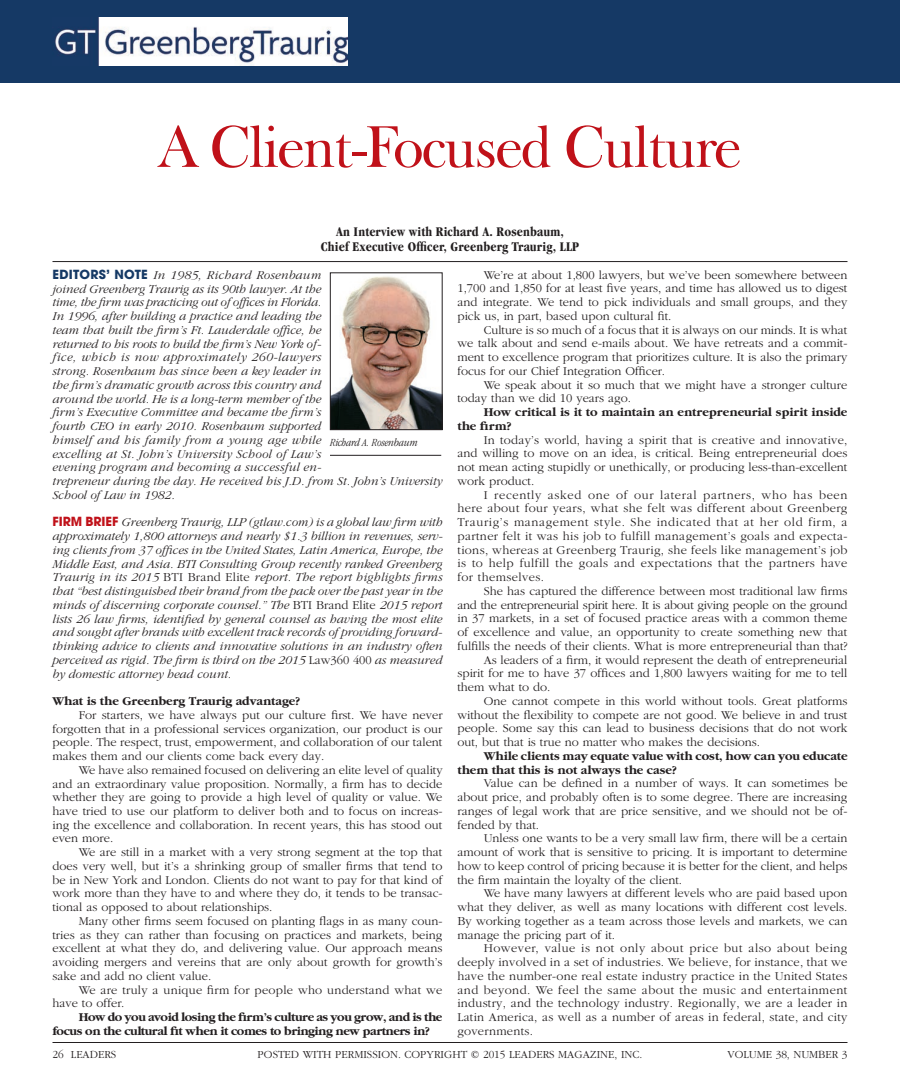
<style>
.page{position:relative;width:900px;height:1080px;background:#fff}
.page>*{position:absolute;margin:0;border:0;box-sizing:border-box;transform-origin:0 0}
.t1{font:60px "Frys Baskerville BT";letter-spacing:-.04em;color:#c01119}
.t2{font:700 condensed 13.75px/15px "Garamond";letter-spacing:.01em;color:#231f20;text-align:center}
.t3{font:300 12.5px/13.8px "Garamond";color:#231f20;text-align:justify}
.t4{font:italic 300 12.5px/13.8px "Garamond";color:#231f20}
.t5{font:700 12.5px/13.8px "Garamond";color:#231f20}
.t6{font:700 12.5px/13.8px "Garamond";letter-spacing:-.03em;color:#231f20}
.t7{font:300 12.5px "Garamond";letter-spacing:-.02em;color:#231f20}
.t8{font:300 12.5px/13.8px "Garamond";letter-spacing:.02em;color:#231f20}
.t9{font:300 11.25px "Garamond";color:#231f20}
.t10{font:italic 300 condensed 11.25px "Garamond";color:#231f20}
.s1{font-family:"Avant Garde";font-weight:700;font-style:normal;color:#153965}
.s2{font-family:"Avant Garde";font-weight:700;font-style:normal;color:#c01119}
.s3{font-style:normal}
</style>
<div class="page">
<div style="left:0;top:0;width:900px;height:82px;background:#153965"></div>
<img style="left:55px;top:17px;width:292px;height:48px">
<img style="left:332px;top:276px;width:108px;height:152px">
<div style="left:330px;top:272px;width:112px;height:158px;border:1px solid #231f20"></div>
<hr style="left:330px;top:455px;width:111px;height:1px;background:#231f20">
<hr style="left:52px;top:261px;width:796px;height:1px;background:#231f20">
<hr style="left:52px;top:1042px;width:796px;height:1px;background:#231f20">
<h1 class="t1" style="left:159px;top:109px;width:584px">A Client-Focused Culture</h1>
<p class="t2" style="left:321px;top:224px;width:260px">An Interview with Richard A. Rosenbaum,<br>Chief Executive Officer, Greenberg Traurig, LLP</p>
<p class="t4" style="left:52px;top:268px;width:391px"><span class="s1">EDITORS’ NOTE</span> In 1985, Richard Rosenbaum<br>joined Greenberg Traurig as its 90th lawyer. At the<br>time, the firm was practicing out ofoffices in Florida.<br>In 1996, after building a practice and leading the<br>team that built the firm’s Ft. Lauderdale office, he<br>returned to his roots to build the firm’s New York of-<br>fice, which is now approximately 260-lawyers<br>strong. Rosenbaum has since been a key leader in<br>the firm’s dramatic growth across this country and<br>around the world. He is a long-term member ofthe<br>firm’s Executive Committee and became the firm’s<br>fourth CEO in early 2010. Rosenbaum supported<br>himselfand his family from a young age while<br>excelling at St. John’s University School ofLaw’s<br>evening program and becoming a successful en-<br>trepreneur during the day. He received his J.D. from St. John’s University School ofLaw in 1982.</p>
<p class="t4" style="left:52px;top:516px;width:392px;text-align:justify"><span class="s2">FIRM BRIEF</span> Greenberg Traurig, LLP (gtlaw.com) is a global law firm with approximately 1,800 attorneys and nearly $1.3 billion in revenues, serv&shy;ing clients from 37 offices in the United States, Latin America, Europe, the Middle East, and Asia. BTI Consulting Group recently ranked Greenberg Traurig in its 2015 <span class="s3">BTI Brand Elite</span> report. The report highlights firms that “best distinguished their brand from the pack over the past year in the minds ofdiscerning corporate counsel.” The <span class="s3">BTI Brand Elite</span> 2015 report lists 26 law firms, identified by general counsel as having the most elite and sought after brands with excellent track records ofproviding forward&shy;thinking advice to clients and innovative solutions in an industry often perceived as rigid. The firm is third on the 2015 <span class="s3">Law360 400</span> as measured by domestic attorney head count.</p>
<p class="t5" style="left:52px;top:694px;width:250px">What is the Greenberg Traurig advantage?</p>
<p class="t3" style="left:52px;top:708px;width:392px;text-indent:26px">For starters, we have always put our culture first. We have never forgotten that in a professional services organization, our product is our people. The respect, trust, empowerment, and collaboration of our talent makes them and our clients come back every day.</p>
<p class="t3" style="left:52px;top:763px;width:392px;text-indent:26px">We have also remained focused on delivering an elite level of quality and an extraordinary value proposition. Normally, a firm has to decide whether they are going to provide a high level of quality or value. We have tried to use our platform to deliver both and to focus on increas&shy;ing the excellence and collaboration. In recent years, this has stood out even more.</p>
<p class="t3" style="left:52px;top:846px;width:392px;text-indent:26px">We are still in a market with a very strong segment at the top that does very well, but it’s a shrinking group of smaller firms that tend to be in New York and London. Clients do not want to pay for that kind of work more than they have to and where they do, it tends to be transac&shy;tional as opposed to about relationships.</p>
<p class="t3" style="left:52px;top:914px;width:392px;text-indent:26px">Many other firms seem focused on planting flags in as many coun&shy;tries as they can rather than focusing on practices and markets, being excellent at what they do, and delivering value. Our approach means avoiding mergers and vereins that are only about growth for growth’s sake and add no client value.</p>
<p class="t8" style="left:52px;top:983px;width:392px;text-indent:26px">We are truly a unique firm for people who understand what we have to offer.</p>
<p class="t6" style="left:52px;top:1011px;width:392px;text-indent:26px">How do you avoid losing the firm’s culture as you grow, and is the focus on the cultural fit when it comes to bringing new partners in?</p>
<p class="t10" style="left:330px;top:437px;width:89px">Richard A. Rosenbaum</p>
<p class="t3" style="left:457px;top:268px;width:392px;text-indent:26px">We’re at about 1,800 lawyers, but we’ve been somewhere between 1,700 and 1,850 for at least five years, and time has allowed us to digest and integrate. We tend to pick individuals and small groups, and they pick us, in part, based upon cultural fit.</p>
<p class="t3" style="left:457px;top:323px;width:392px;text-indent:26px">Culture is so much of a focus that it is always on our minds. It is what we talk about and send e-mails about. We have retreats and a commit&shy;ment to excellence program that prioritizes culture. It is also the primary focus for our Chief Integration Officer.</p>
<p class="t3" style="left:457px;top:378px;width:391px;text-indent:26px">We speak about it so much that we might have a stronger culture today than we did 10 years ago.</p>
<p class="t5" style="left:457px;top:406px;width:392px;text-indent:26px">How critical is it to maintain an entrepreneurial spirit inside the firm?</p>
<p class="t3" style="left:457px;top:433px;width:392px;text-indent:26px">In today’s world, having a spirit that is creative and innovative, and willing to move on an idea, is critical. Being entrepreneurial does not mean acting stupidly or unethically, or producing less-than-excellent work product.</p>
<p class="t3" style="left:457px;top:488px;width:392px;text-indent:26px">I recently asked one of our lateral partners, who has been here about four years, what she felt was different about Greenberg Traurig’s management style. She indicated that at her old firm, a partner felt it was his job to fulfill management’s goals and expecta&shy;tions, whereas at Greenberg Traurig, she feels like management’s job is to help fulfill the goals and expectations that the partners have for themselves.</p>
<p class="t3" style="left:484px;top:584px;width:365px">She has captured the difference between most traditional law firms</p>
<p class="t7" style="left:457px;top:598px;width:392px">and the entrepreneurial spirit here. It is about giving people on the ground</p>
<p class="t3" style="left:457px;top:612px;width:391px">in 37 markets, in a set of focused practice areas with a common theme</p>
<p class="t3" style="left:457px;top:626px;width:391px">of excellence and value, an opportunity to create something new that</p>
<p class="t3" style="left:457px;top:639px;width:391px">fulfills the needs of their clients. What is more entrepreneurial than that?</p>
<p class="t3" style="left:484px;top:653px;width:365px">As leaders of a firm, it would represent the death of entrepreneurial</p>
<p class="t3" style="left:457px;top:667px;width:392px">spirit for me to have 37 offices and 1,800 lawyers waiting for me to tell</p>
<p class="t3" style="left:457px;top:681px;width:94px">them what to do.</p>
<p class="t3" style="left:484px;top:694px;width:365px">One cannot compete in this world without tools. Great platforms</p>
<p class="t3" style="left:457px;top:708px;width:392px">without the flexibility to compete are not good. We believe in and trust</p>
<p class="t3" style="left:457px;top:722px;width:391px">people. Some say this can lead to business decisions that do not work</p>
<p class="t3" style="left:457px;top:736px;width:304px">out, but that is true no matter who makes the decisions.</p>
<p class="t5" style="left:457px;top:749px;width:392px;text-indent:26px">While clients may equate value with cost, how can you educate them that this is not always the case?</p>
<p class="t3" style="left:457px;top:777px;width:392px;text-indent:26px">Value can be defined in a number of ways. It can sometimes be about price, and probably often is to some degree. There are increasing ranges of legal work that are price sensitive, and we should not be of&shy;fended by that.</p>
<p class="t3" style="left:457px;top:832px;width:392px;text-indent:26px">Unless one wants to be a very small law firm, there will be a certain amount of work that is sensitive to pricing. It is important to determine how to keep control of pricing because it is better for the client, and helps the firm maintain the loyalty of the client.</p>
<p class="t3" style="left:457px;top:887px;width:392px;text-indent:26px">We have many lawyers at different levels who are paid based upon what they deliver, as well as many locations with different cost levels.<br>By working together as a team across those levels and markets, we can manage the pricing part of it.</p>
<p class="t3" style="left:457px;top:942px;width:392px;text-indent:26px">However, value is not only about price but also about being deeply involved in a set of industries. We believe, for instance, that we have the number-one real estate industry practice in the United States and beyond. We feel the same about the music and entertainment industry, and the technology industry. Regionally, we are a leader in Latin America, as well as a number of areas in federal, state, and city governments.</p>
<p class="t9" style="left:52px;top:1048px;width:65px">26 LEADERS</p>
<p class="t9" style="left:258px;top:1048px;width:386px">POSTED WITH PERMISSION. COPYRIGHT © 2015 LEADERS MAGAZINE, INC.</p>
<p class="t9" style="left:728px;top:1048px;width:121px">VOLUME 38, NUMBER 3</p>
</div>
